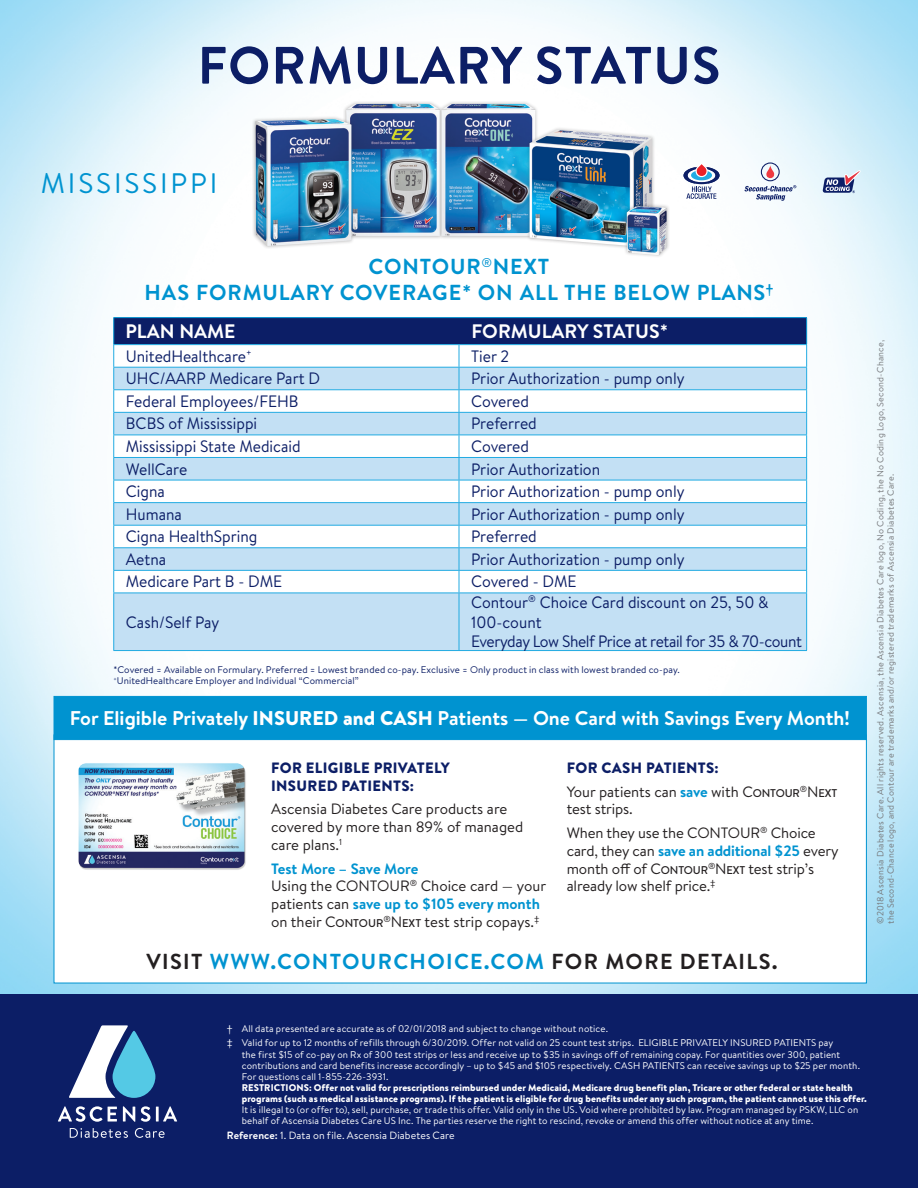
<style>
.page{position:relative;width:918px;height:1188px;background:#fff}
.page>*{position:absolute;margin:0;border:0;box-sizing:border-box;transform-origin:0 0}
.t1{font:700 52.5px "Brandon Text";letter-spacing:.02em;color:#0c1e66}
.t2{font:28.2px "Brandon Text";letter-spacing:.1em;color:#0093d0}
.t3{font:700 21.75px/26.1px "Brandon Text";letter-spacing:.04em;color:#0093d0;text-align:center}
.t4{font:700 21.75px "Brandon Text";letter-spacing:.06em;color:#0093d0}
.t5{font:700 19.8px "Brandon Text";color:#fff}
.t6{font:700 19.5px "Brandon Text";color:#fff}
.t7{font:16.5px/19.8px "Brandon Text";color:#0c1e66;scale:.95 1}
.t8{font:16.5px "Brandon Text";letter-spacing:-.025em;color:#0c1e66;scale:.95 1}
.t9{font:15px/17.7px "Brandon Text";letter-spacing:-.005em;color:#231f20}
.t10{font:900 15px/17.7px "Brandon Text";letter-spacing:.02em;color:#0c1e66}
.Bayer_Copyright{font:10.5px "Brandon Text";letter-spacing:.01em;color:#fff}
.Bayer_Copyright-2{font:9.75px/11.1px "Brandon Text";letter-spacing:.01em;color:#fff}
.Bayer_Copyright-3{font:9.75px "Brandon Text";letter-spacing:.01em;color:#0c1e66}
.Bayer_Copyright-4{font:9px/10.5px "Brandon Text";letter-spacing:.025em;color:#76787b}
.s1{font-weight:900}
.s2{font-weight:700;color:#0093d0}
.s3{font-weight:500;font-size:11.25px}
.s4{color:#231f20}
.s5{font-weight:700}
</style>
<div class="page">
<img style="left:0;top:0;width:918px;height:995px">
<div style="left:0;top:995px;width:918px;height:193px;background:#0c1e66"></div>
<svg style="left:58px;top:1106px;width:119px;height:32px"></svg>
<svg style="left:69px;top:1025px;width:86px;height:73px"></svg>
<div style="left:54px;top:735px;width:813px;height:248px;background:#fff"></div>
<div style="left:54px;top:696px;width:813px;height:44px;background:#0093d0"></div>
<img style="left:78px;top:763px;width:168px;height:107px">
<div style="left:343px;top:101px;width:100px;height:138px;background:#231f20;opacity:.3"></div>
<img style="left:346px;top:104px;width:92px;height:132px">
<div style="left:438px;top:101px;width:101px;height:138px;background:#231f20;opacity:.3"></div>
<img style="left:442px;top:104px;width:93px;height:132px">
<div style="left:252px;top:116px;width:103px;height:133px;background:#231f20;opacity:.3"></div>
<img style="left:255px;top:119px;width:96px;height:127px">
<div style="left:526px;top:126px;width:129px;height:123px;background:#231f20;opacity:.3"></div>
<img style="left:530px;top:130px;width:122px;height:116px">
<div style="left:624px;top:203px;width:46px;height:56px;background:#231f20;opacity:.3"></div>
<img style="left:627px;top:206px;width:40px;height:49px">
<svg style="left:683px;top:162px;width:37px;height:37px"></svg>
<svg style="left:823px;top:170px;width:38px;height:23px"></svg>
<div style="left:761px;top:162px;width:19px;height:19px;border:1px solid #0c1e66;border-radius:50%"></div>
<svg style="left:744px;top:185px;width:52px;height:16px"></svg>
<svg style="left:766px;top:165px;width:8px;height:13px"></svg>
<div style="left:114px;top:594px;width:692px;height:56px;background:#c3e0f4"></div>
<hr style="left:113px;top:317px;width:346px;height:1px;background:#0093d0">
<hr style="left:459px;top:317px;width:348px;height:1px;background:#0093d0">
<svg style="left:113px;top:318px;width:694px;height:275px"></svg>
<hr style="left:459px;top:570px;width:348px;height:1px;background:#22abe2">
<hr style="left:459px;top:593px;width:348px;height:1px;background:#22abe2">
<hr style="left:806px;top:593px;width:1px;height:57px;background:#22abe2">
<hr style="left:459px;top:650px;width:348px;height:1px;background:#22abe2">
<hr style="left:113px;top:593px;width:1px;height:57px;background:#22abe2">
<hr style="left:113px;top:593px;width:346px;height:1px;background:#22abe2">
<hr style="left:459px;top:593px;width:1px;height:57px;background:#22abe2">
<hr style="left:113px;top:650px;width:346px;height:1px;background:#22abe2">
<p class="t1" style="left:198px;top:29px;width:524px">FORMULARY STATUS</p>
<p class="t2" style="left:41px;top:164px;width:178px">MISSISSIPPI</p>
<p class="t3" style="left:145px;top:253px;width:630px">CONTOUR<sup>®</sup>NEXT<br>HAS FORMULARY COVERAGE* ON ALL THE BELOW PLANS<sup>†</sup></p>
<p class="t6" style="left:125px;top:318px;width:112px">PLAN NAME</p>
<p class="t6" style="left:471px;top:318px;width:198px">FORMULARY STATUS*</p>
<p class="t7" style="left:126px;top:346px;width:134px">UnitedHealthcare<sup>+</sup></p>
<p class="t7" style="left:471px;top:346px;width:42px">Tier 2</p>
<p class="t7" style="left:126px;top:368px;width:206px">UHC/AARP Medicare Part D</p>
<p class="t7" style="left:471px;top:368px;width:226px">Prior Authorization - pump only</p>
<p class="t7" style="left:126px;top:391px;width:183px">Federal Employees/FEHB</p>
<p class="t7" style="left:471px;top:391px;width:62px">Covered</p>
<p class="t7" style="left:126px;top:413px;width:140px">BCBS of Mississippi</p>
<p class="t7" style="left:471px;top:413px;width:71px">Preferred</p>
<p class="t7" style="left:126px;top:436px;width:185px">Mississippi State Medicaid</p>
<p class="t7" style="left:471px;top:436px;width:62px">Covered</p>
<p class="t7" style="left:126px;top:458px;width:66px">WellCare</p>
<p class="t7" style="left:471px;top:458px;width:137px">Prior Authorization</p>
<p class="t7" style="left:126px;top:481px;width:43px">Cigna</p>
<p class="t7" style="left:471px;top:481px;width:226px">Prior Authorization - pump only</p>
<p class="t7" style="left:126px;top:504px;width:61px">Humana</p>
<p class="t7" style="left:471px;top:504px;width:226px">Prior Authorization - pump only</p>
<p class="t7" style="left:126px;top:526px;width:140px">Cigna HealthSpring</p>
<p class="t7" style="left:471px;top:526px;width:71px">Preferred</p>
<p class="t7" style="left:126px;top:549px;width:44px">Aetna</p>
<p class="t7" style="left:471px;top:549px;width:226px">Prior Authorization - pump only</p>
<p class="t7" style="left:126px;top:571px;width:166px">Medicare Part B - DME</p>
<p class="t7" style="left:471px;top:571px;width:113px">Covered - DME</p>
<p class="t7" style="left:126px;top:611px;width:100px">Cash/Self Pay</p>
<p class="t7" style="left:471px;top:592px;width:315px">Contour<sup>®</sup> Choice Card discount on 25, 50 &amp;<br>100-count</p>
<p class="t8" style="left:471px;top:630px;width:350px">Everyday Low Shelf Price at retail for 35 &amp; 70-count</p>
<p class="Bayer_Copyright-3" style="left:113px;top:662px;width:568px">*Covered = Available on Formulary. Preferred = Lowest branded co-pay. Exclusive = Only product in class with lowest branded co-pay.</p>
<p class="Bayer_Copyright-3" style="left:113px;top:674px;width:247px"><sup>+</sup>UnitedHealthcare Employer and Individual “Commercial”</p>
<p class="t5" style="left:70px;top:704px;width:782px">For Eligible Privately <span class="s1">INSURED and CASH</span> Patients — One Card with Savings Every Month!</p>
<p class="t10" style="left:271px;top:759px;width:180px">FOR ELIGIBLE PRIVATELY<br>INSURED PATIENTS:</p>
<p class="t9" style="left:271px;top:800px;width:254px">Ascensia Diabetes Care products are covered by more than 89% of managed care plans.<sup>1</sup></p>
<p class="t9" style="left:271px;top:859px;width:277px"><span class="s2">Test More – Save More<br></span>Using the CONTOUR<sup>®</sup> Choice card — your patients can <span class="s2">save up to $105 every month </span>on their C<span class="s3">ONTOUR</span><sup>®</sup>N<span class="s3">EXT</span> test strip copays.<sup>‡</sup></p>
<p class="t10" style="left:567px;top:759px;width:153px">FOR CASH PATIENTS:</p>
<p class="t9" style="left:567px;top:782px;width:272px">Your patients can <span class="s2">save</span> with C<span class="s3">ONTOUR</span><sup>®</sup>N<span class="s3">EXT </span>test strips.</p>
<p class="t9" style="left:567px;top:824px;width:273px">When they use the CONTOUR<sup>®</sup> Choice card, they can <span class="s2">save an additional $25</span> every month off of C<span class="s3">ONTOUR</span><sup>®</sup>N<span class="s3">EXT</span> test strip’s already low shelf price.<sup>‡</sup></p>
<p class="t4" style="left:146px;top:946px;width:633px"><span class="s4">VISIT</span> WWW.CONTOURCHOICE.COM <span class="s4">FOR MORE DETAILS.</span></p>
<p class="Bayer_Copyright-4" style="left:875px;top:924px;width:586px;rotate:-90deg">©2018 Ascensia Diabetes Care. All rights reserved. Ascensia, the Ascensia Diabetes Care logo, No Coding, the No Coding Logo, Second-Chance, the Second-Chance logo, and Contour are trademarks and/or registered trademarks of Ascensia Diabetes Care.</p>
<p class="Bayer_Copyright-2" style="left:227px;top:1023px;width:383px">† All data presented are accurate as of 02/01/2018 and subject to change without notice.</p>
<p class="Bayer_Copyright-2" style="left:242px;top:1037px;width:627px;text-indent:-15px">‡ Valid for up to 12 months of refills through 6/30/2019. Offer not valid on 25 count test strips. ELIGIBLE PRIVATELY INSURED PATIENTS pay<br>the first $15 of co-pay on Rx of 300 test strips or less and receive up to $35 in savings off of remaining copay. For quantities over 300, patient contributions and card benefits increase accordingly – up to $45 and $105 respectively. CASH PATIENTS can receive savings up to $25 per month.<br>For questions call 1-855-226-3931.<br><span class="s1">RESTRICTIONS: Offer not valid for prescriptions reimbursed under Medicaid, Medicare drug benefit plan, Tricare or other federal or state health programs (such as medical assistance programs). If the patient is eligible for drug benefits under any such program, the patient cannot use this offer.<br></span>It is illegal to (or offer to), sell, purchase, or trade this offer. Valid only in the US. Void where prohibited by law. Program managed by PSKW, LLC on behalf of Ascensia Diabetes Care US Inc. The parties reserve the right to rescind, revoke or amend this offer without notice at any time.</p>
<p class="Bayer_Copyright" style="left:227px;top:1128px;width:229px"><span class="s5">Reference:</span> 1. Data on file. Ascensia Diabetes Care</p>
</div>
